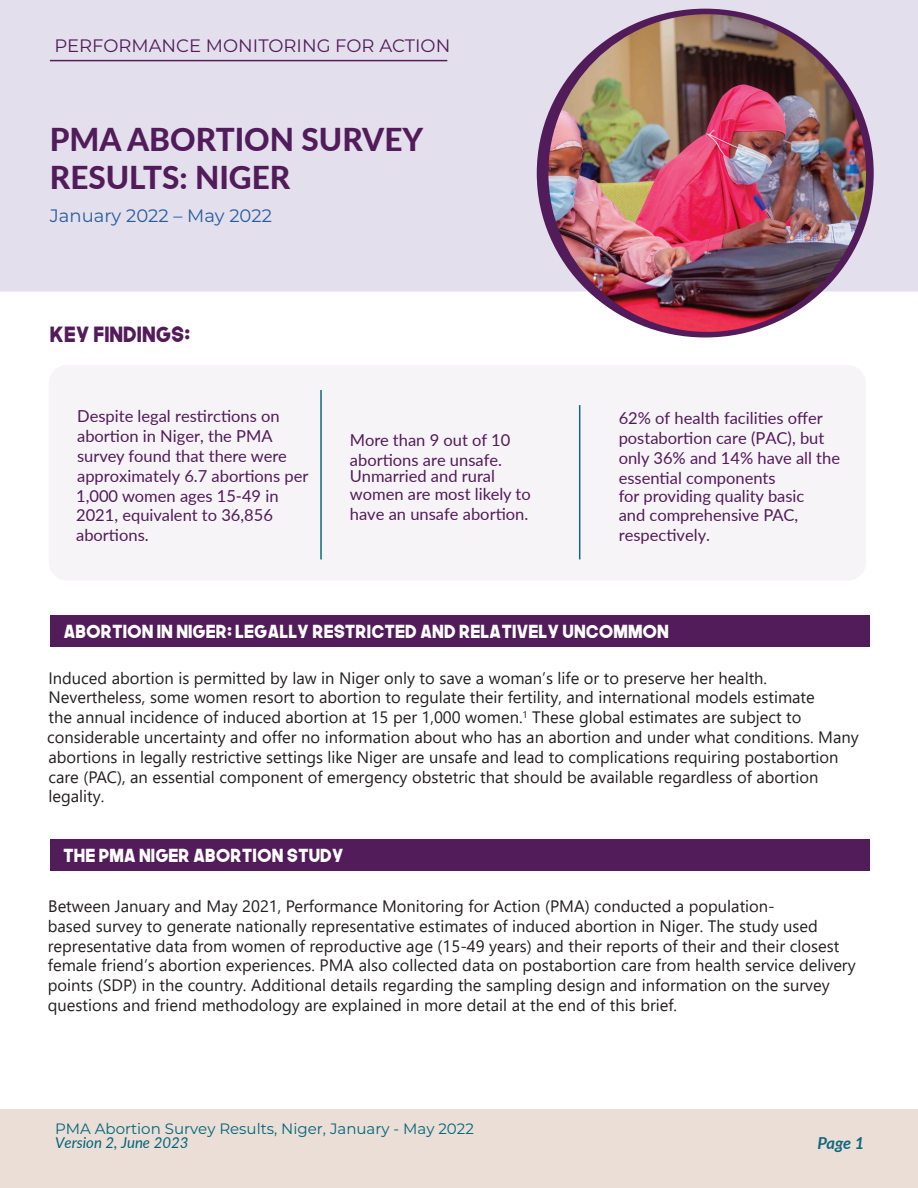
<style>
.page{position:relative;width:918px;height:1188px;background:#fff}
.page>*{position:absolute;margin:0;border:0;box-sizing:border-box;transform-origin:0 0}
.t1{font:800 31.5px/37.8px "Lato";color:#521c5a}
.t2{font:21px "The Next Font";color:#541b5a}
.t3{font:18px "The Next Font";color:#fff}
.t4{font:18px "Montserrat";color:#521c5a}
.t5{font:18px "Montserrat";color:#275d9d}
.t6{font:16.5px/19.6px "Segoe UI";color:#231f20}
.t7{font:16.5px/19.8px "Lato";color:#541b5a}
.t8{font:italic 700 16.5px "Lato";color:#10687e}
.t9{font:15px "Montserrat";color:#00657c}
.t10{font:italic 15px "Lato";color:#00657c}
.s1{font-style:inherit}
</style>
<div class="page">
<div style="left:0;top:1109px;width:918px;height:79px;background:#ebded6"></div>
<div style="left:0;top:0;width:918px;height:292px;background:#e3dfed"></div>
<div style="left:537px;top:9px;width:337px;height:329px;background:#521c5a;border-radius:50%"></div>
<div style="left:49px;top:365px;width:817px;height:215px;background:#f6f4f7;border-radius:18px"></div>
<hr style="left:320px;top:390px;width:2px;height:169px;background:#10687e">
<hr style="left:579px;top:405px;width:1px;height:154px;background:#10687e">
<div style="left:50px;top:616px;width:820px;height:31px;background:#521c5a"></div>
<div style="left:50px;top:840px;width:819px;height:31px;background:#521c5a"></div>
<hr style="left:50px;top:60px;width:397px;height:1px;background:#541e59">
<img style="left:548px;top:14px;width:318px;height:318px;border-radius:159px">
<p class="t4" style="left:54px;top:33px;width:398px">PERFORMANCE MONITORING FOR ACTION</p>
<h1 class="t1" style="left:50px;top:120px;width:375px">PMA ABORTION SURVEY<br>RESULTS: NIGER</h1>
<p class="t5" style="left:50px;top:204px;width:224px">January 2022 – May 2022</p>
<p class="t2" style="left:50px;top:320px;width:142px">KEY FINDINGS:</p>
<p class="t7" style="left:76px;top:406px;width:234px">Despite legal restirctions on abortion in Niger, the PMA survey found that there were approximately 6.7 abortions per<br>1,000 women ages 15-49 in<br>2021, equivalent to 36,856 abortions.</p>
<p class="t7" style="left:350px;top:429px;width:162px">More than 9 out of 10 abortions are unsafe.</p>
<p class="t7" style="left:350px;top:466px;width:182px;line-height:18px">Unmarried and rural women are most likely to</p>
<p class="t7" style="left:350px;top:503px;width:180px">have an unsafe abortion.</p>
<p class="t7" style="left:619px;top:408px;width:223px">62% of health facilities offer postabortion care (PAC), but only 36% and 14% have all the essential components</p>
<p class="t7" style="left:619px;top:485px;width:187px">for providing quality basic and comprehensive PAC, respectively.</p>
<p class="t3" style="left:63px;top:619px;width:607px">ABORTION IN NIGER: LEGALLY RESTRICTED AND RELATIVELY UNCOMMON</p>
<p class="t6" style="left:49px;top:666px;width:768px">Induced abortion is permitted by law in Niger only to save a woman’s life or to preserve her health.<br>Nevertheless, some women resort to abortion to regulate their fertility, and international models estimate the annual incidence of induced abortion at 15 per 1,000 women.<sup>1</sup> These global estimates are subject to</p>
<p class="t6" style="left:49px;top:746px;width:792px">abortions in legally restrictive settings like Niger are unsafe and lead to complications requiring postabortion care (PAC), an essential component of emergency obstetric that should be available regardless of abortion legality.</p>
<p class="t6" style="left:47px;top:726px;width:813px">considerable uncertainty and offer no information about who has an abortion and under what conditions. Many</p>
<p class="t3" style="left:63px;top:843px;width:282px">THE PMA NIGER ABORTION STUDY</p>
<p class="t6" style="left:48px;top:895px;width:809px">Between January and May 2021, Performance Monitoring for Action (PMA) conducted a population-<br>based survey to generate nationally representative estimates of induced abortion in Niger. The study used representative data from women of reproductive age (15-49 years) and their reports of their and their closest female friend’s abortion experiences. PMA also collected data on postabortion care from health service delivery points (SDP) in the country. Additional details regarding the sampling design and information on the survey questions and friend methodology are explained in more detail at the end of this brief.</p>
<p class="t9" style="left:55px;top:1118px;width:420px">PMA Abortion Survey Results, Niger, January - May 2022</p>
<p class="t10" style="left:55px;top:1132px;width:135px">Version 2, <span class="s1">June</span> 2023</p>
<p class="t8" style="left:818px;top:1130px;width:48px">Page 1</p>
</div>
